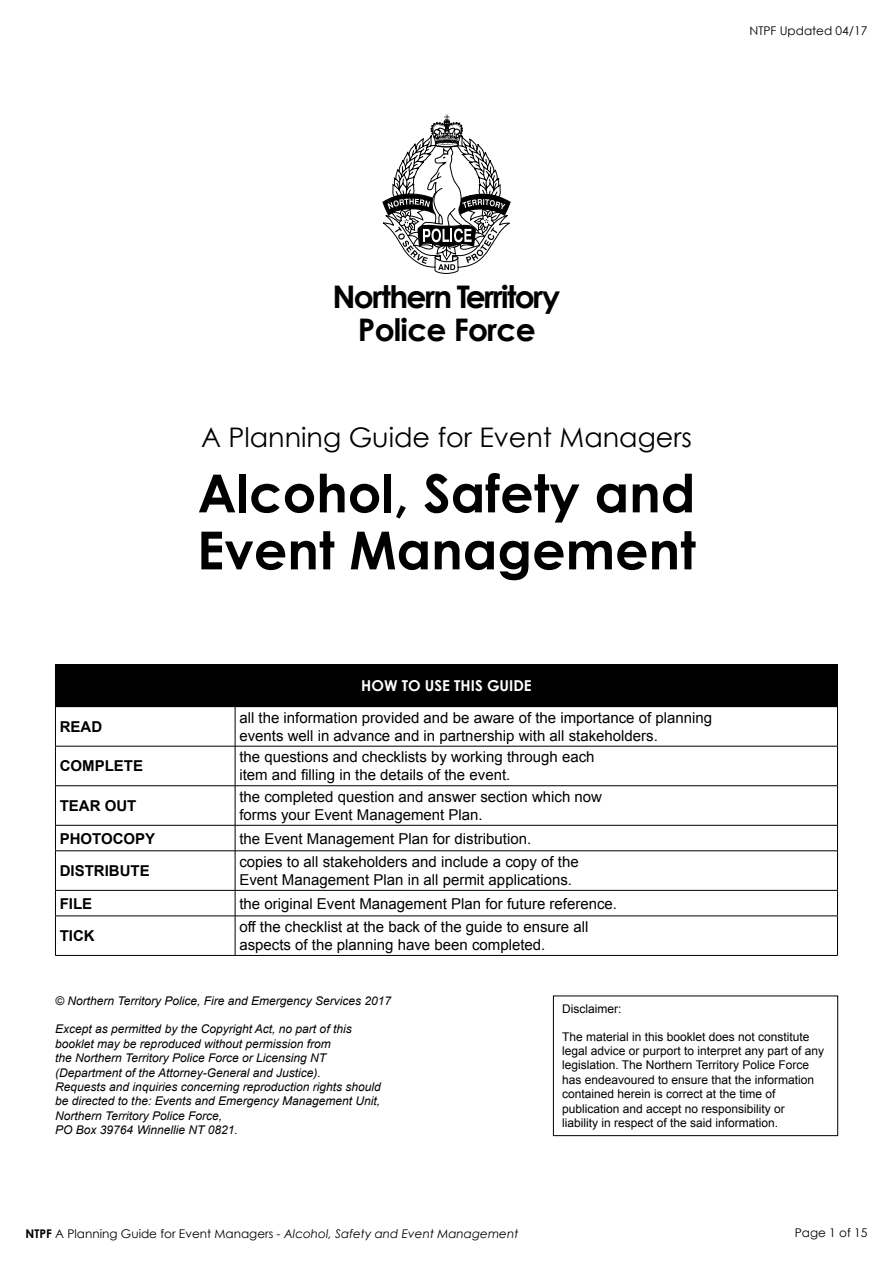
<style>
.page{position:relative;width:893px;height:1263px;background:#fff}
.page>*{position:absolute;margin:0;border:0;box-sizing:border-box;transform-origin:0 0}
.t1{font:700 52.5px/57px "Century Gothic";color:#000}
.t2{font:700 31.2px/32.7px "Century Gothic";letter-spacing:-.05em;color:#000;text-align:center}
.t3{font:27px "Century Gothic";color:#000}
.t4{font:15px/18px "Arial";color:#000}
.t5{font:700 15px "Arial";color:#000}
.t6{font:700 15px "Century Gothic";color:#fff}
.t7{font:italic 12px/14.4px "Arial";color:#000}
.t8{font:12px/14.4px "Arial";color:#000}
.t9{font:italic 12px "Century Gothic";color:#000}
.t10{font:12px "Century Gothic";color:#000}
.s1{font-weight:700;font-style:normal}
.s2{font-style:normal}
</style>
<div class="page">
<svg style="left:382px;top:115px;width:128px;height:159px"></svg>
<hr style="left:55px;top:707px;width:1px;height:39px;background:#000">
<hr style="left:235px;top:707px;width:1px;height:39px;background:#000">
<hr style="left:837px;top:707px;width:1px;height:39px;background:#000">
<hr style="left:55px;top:746px;width:180px;height:1px;background:#000">
<hr style="left:55px;top:746px;width:1px;height:39px;background:#000">
<hr style="left:235px;top:746px;width:603px;height:1px;background:#000">
<hr style="left:235px;top:746px;width:1px;height:39px;background:#000">
<hr style="left:837px;top:746px;width:1px;height:39px;background:#000">
<hr style="left:55px;top:785px;width:180px;height:1px;background:#000">
<hr style="left:55px;top:786px;width:1px;height:39px;background:#000">
<hr style="left:235px;top:785px;width:603px;height:1px;background:#000">
<hr style="left:235px;top:786px;width:1px;height:39px;background:#000">
<hr style="left:837px;top:786px;width:1px;height:39px;background:#000">
<hr style="left:55px;top:825px;width:180px;height:1px;background:#000">
<svg style="left:55px;top:825px;width:1px;height:25px"></svg>
<hr style="left:235px;top:825px;width:603px;height:1px;background:#000">
<svg style="left:235px;top:825px;width:1px;height:25px"></svg>
<svg style="left:837px;top:825px;width:1px;height:25px"></svg>
<hr style="left:55px;top:850px;width:180px;height:1px;background:#000">
<hr style="left:55px;top:851px;width:1px;height:39px;background:#000">
<hr style="left:235px;top:850px;width:603px;height:1px;background:#000">
<hr style="left:235px;top:851px;width:1px;height:39px;background:#000">
<hr style="left:837px;top:851px;width:1px;height:39px;background:#000">
<hr style="left:55px;top:890px;width:180px;height:1px;background:#000">
<svg style="left:55px;top:890px;width:1px;height:26px"></svg>
<hr style="left:235px;top:890px;width:603px;height:1px;background:#000">
<svg style="left:235px;top:890px;width:1px;height:26px"></svg>
<svg style="left:837px;top:890px;width:1px;height:26px"></svg>
<hr style="left:55px;top:916px;width:180px;height:1px;background:#000">
<hr style="left:55px;top:916px;width:1px;height:39px;background:#000">
<hr style="left:235px;top:916px;width:603px;height:1px;background:#000">
<hr style="left:235px;top:916px;width:1px;height:39px;background:#000">
<hr style="left:837px;top:916px;width:1px;height:39px;background:#000">
<hr style="left:55px;top:955px;width:180px;height:1px;background:#000">
<hr style="left:235px;top:955px;width:603px;height:1px;background:#000">
<div style="left:55px;top:664px;width:783px;height:43px;background:#000"></div>
<div style="left:553px;top:996px;width:285px;height:140px;border:1px solid #000"></div>
<p class="t10" style="left:749px;top:22px;width:119px">NTPF Updated 04/17</p>
<h2 class="t2" style="left:332px;top:279px;width:230px">Northern Territory<br>Police Force</h2>
<h3 class="t3" style="left:201px;top:418px;width:492px">A Planning Guide for Event Managers</h3>
<h1 class="t1" style="left:197px;top:462px;width:500px">Alcohol, Safety and<br>Event Management</h1>
<p class="t6" style="left:361px;top:674px;width:172px">HOW TO USE THIS GUIDE</p>
<p class="t5" style="left:60px;top:717px;width:44px">READ</p>
<p class="t4" style="left:239px;top:709px;width:474px">all the information provided and be aware of the importance of planning events well in advance and in partnership with all stakeholders.</p>
<p class="t5" style="left:60px;top:756px;width:85px">COMPLETE</p>
<p class="t4" style="left:239px;top:748px;width:357px">the questions and checklists by working through each item and filling in the details of the event.</p>
<p class="t5" style="left:60px;top:796px;width:78px">TEAR OUT</p>
<p class="t4" style="left:239px;top:788px;width:364px">the completed question and answer section which now forms your Event Management Plan.</p>
<p class="t5" style="left:60px;top:828px;width:97px">PHOTOCOPY</p>
<p class="t4" style="left:239px;top:829px;width:293px">the Event Management Plan for distribution.</p>
<p class="t5" style="left:60px;top:861px;width:91px">DISTRIBUTE</p>
<p class="t4" style="left:239px;top:853px;width:341px">copies to all stakeholders and include a copy of the<br>Event Management Plan in all permit applications.</p>
<p class="t5" style="left:60px;top:893px;width:34px">FILE</p>
<p class="t4" style="left:239px;top:894px;width:379px">the original Event Management Plan for future reference.</p>
<p class="t5" style="left:60px;top:926px;width:36px">TICK</p>
<p class="t4" style="left:239px;top:918px;width:351px">off the checklist at the back of the guide to ensure all aspects of the planning have been completed.</p>
<p class="t7" style="left:55px;top:993px;width:337px">© Northern Territory Police, Fire and Emergency Services 2017</p>
<p class="t7" style="left:55px;top:1022px;width:327px">Except as permitted by the Copyright Act, no part of this booklet may be reproduced without permission from<br>the Northern Territory Police Force or Licensing NT (Department of the Attorney-General and Justice).<br>Requests and inquiries concerning reproduction rights should be directed to the: Events and Emergency Management Unit, Northern Territory Police Force,<br>PO Box 39764 Winnellie NT 0821.</p>
<p class="t9" style="left:26px;top:1225px;width:494px"><span class="s1">NTPF</span> <span class="s2">A Planning Guide for Event Managers</span> - Alcohol, Safety and Event Management</p>
<p class="t8" style="left:562px;top:1002px;width:61px">Disclaimer:</p>
<p class="t8" style="left:562px;top:1029px;width:264px">The material in this booklet does not constitute legal advice or purport to interpret any part of any legislation. The Northern Territory Police Force has endeavoured to ensure that the information contained herein is correct at the time of publication and accept no responsibility or<br>liability in respect of the said information.</p>
<p class="t10" style="left:795px;top:1225px;width:74px">Page 1 of 15</p>
</div>
